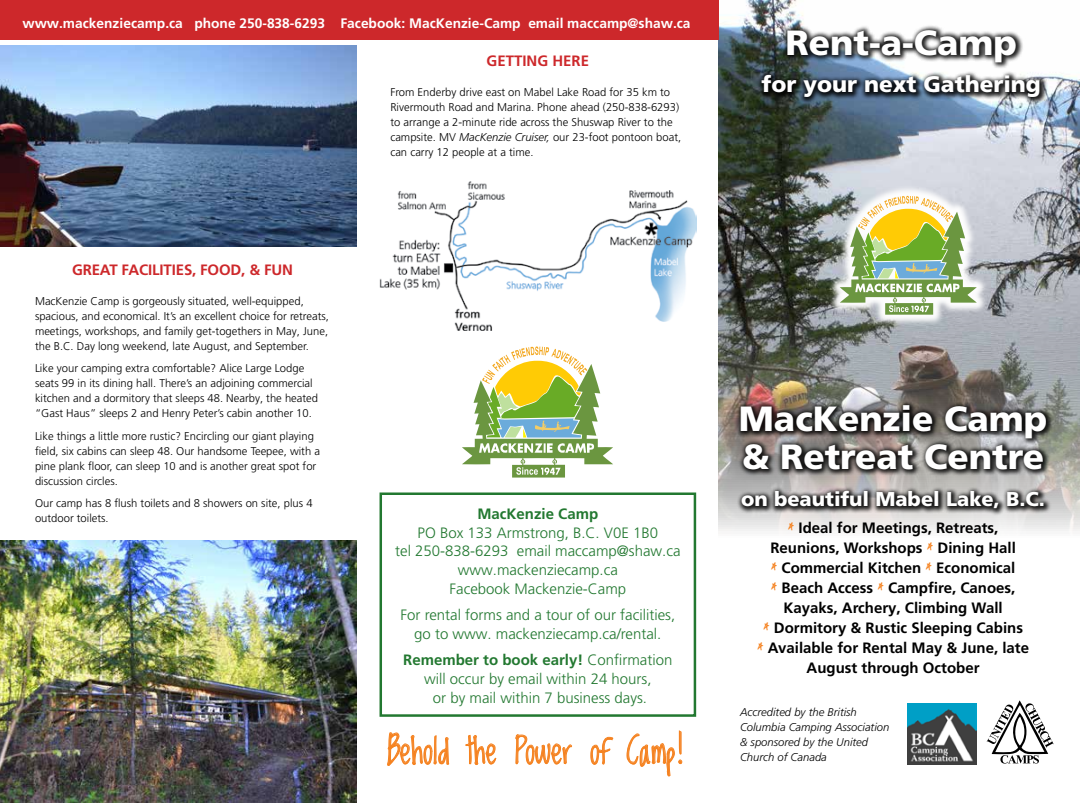
<style>
.page{position:relative;width:1080px;height:810px;background:#fff}
.page>*{position:absolute;margin:0;border:0;box-sizing:border-box;transform-origin:0 0}
.t1{font:900 35px/37.5px "Frutiger LT Pro";color:#fff}
.t2{font:35px "Lovedbythe King";color:#f58220}
.t3{font:900 22.5px "Frutiger LT Pro";color:#fff}
.t4{font:900 20px "Frutiger LT Pro";color:#fff}
.t5{font:300 15px/18.8px "Frutiger LT Pro";color:#227830;text-align:center}
.t6{font:700 15px/20px "Frutiger LT Pro";color:#000;text-align:center}
.t7{font:700 15px "Frutiger LT Pro";letter-spacing:-.01em;color:#cd282b}
.t8{font:700 15px "Frutiger LT Pro";color:#227830}
.t9{font:700 13.75px "Frutiger LT Pro";color:#fff}
.t10{font:300 11.25px/15px "Frutiger LT Pro";color:#000}
.t11{font:italic 300 11.25px/15px "Frutiger LT Pro";color:#000}
.s1{font-style:italic}
.s2{font-weight:700}
.s3{font-family:"Lovedbythe King";font-weight:400;color:#f58220}
</style>
<div class="page">
<img style="left:0;top:541px;width:356px;height:261px">
<img style="left:719px;top:0;width:361px;height:531px">
<img style="left:380px;top:182px;width:316px;height:148px">
<img style="left:908px;top:703px;width:69px;height:62px">
<svg style="left:987px;top:700px;width:67px;height:64px"></svg>
<div style="left:0;top:0;width:719px;height:39px;background:#cd282b"></div>
<div style="left:736px;top:400px;width:318px;height:116px;background:#000;opacity:.87"></div>
<div style="left:756px;top:25px;width:291px;height:80px;background:#000;opacity:.87"></div>
<svg style="left:462px;top:346px;width:151px;height:132px"></svg>
<svg style="left:387px;top:732px;width:63px;height:34px"></svg>
<svg style="left:465px;top:735px;width:32px;height:30px"></svg>
<svg style="left:515px;top:734px;width:57px;height:31px"></svg>
<svg style="left:590px;top:737px;width:23px;height:28px"></svg>
<svg style="left:626px;top:730px;width:56px;height:47px"></svg>
<div style="left:829px;top:185px;width:159px;height:141px;background:#fff;opacity:.97"></div>
<svg style="left:840px;top:196px;width:137px;height:119px"></svg>
<div style="left:380px;top:492px;width:316px;height:225px;border:2px solid #227830"></div>
<img style="left:0;top:45px;width:356px;height:202px">
<p class="t9" style="left:22px;top:15px;width:670px">www.mackenziecamp.ca phone 250-838-6293 Facebook: MacKenzie-Camp email maccamp@shaw.ca</p>
<h3 class="t7" style="left:72px;top:261px;width:222px">GREAT FACILITIES, FOOD, &amp; FUN</h3>
<p class="t10" style="left:35px;top:293px;width:295px">MacKenzie Camp is gorgeously situated, well-equipped, spacious, and economical. It’s an excellent choice for retreats, meetings, workshops, and family get-togethers in May, June, the B.C. Day long weekend, late August, and September.</p>
<p class="t10" style="left:35px;top:361px;width:285px">Like your camping extra comfortable? Alice Large Lodge seats 99 in its dining hall. There’s an adjoining commercial kitchen and a dormitory that sleeps 48. Nearby, the heated “Gast Haus” sleeps 2 and Henry Peter’s cabin another 10.</p>
<p class="t10" style="left:35px;top:428px;width:287px">Like things a little more rustic? Encircling our giant playing field, six cabins can sleep 48. Our handsome Teepee, with a pine plank floor, can sleep 10 and is another great spot for discussion circles.</p>
<p class="t10" style="left:35px;top:496px;width:279px">Our camp has 8 flush toilets and 8 showers on site, plus 4 outdoor toilets.</p>
<h3 class="t7" style="left:487px;top:52px;width:104px">GETTING HERE</h3>
<p class="t10" style="left:390px;top:85px;width:292px">From Enderby drive east on Mabel Lake Road for 35 km to Rivermouth Road and Marina. Phone ahead (250-838-6293) to arrange a 2-minute ride across the Shuswap River to the campsite. MV <span class="s1">MacKenzie Cruiser,</span> our 23-foot pontoon boat, can carry 12 people at a time.</p>
<h3 class="t8" style="left:477px;top:505px;width:122px">MacKenzie Camp</h3>
<h3 class="t5" style="left:395px;top:523px;width:287px">PO Box 133 Armstrong, B.C. V0E 1B0<br>tel 250-838-6293 email maccamp@shaw.ca www.mackenziecamp.ca<br>Facebook Mackenzie-Camp</h3>
<h3 class="t5" style="left:401px;top:606px;width:276px">For rental forms and a tour of our facilities, go to www. mackenziecamp.ca/rental.</h3>
<h3 class="t5" style="left:403px;top:651px;width:271px"><span class="s2">Remember to book early!</span> Confirmation will occur by email within 24 hours,<br>or by mail within 7 business days.</h3>
<h1 class="t2" style="left:387px;top:727px;width:299px">Behold the Power of Camp!</h1>
<h1 class="t1" style="left:786px;top:24px;width:233px">Rent-a-Camp</h1>
<h2 class="t3" style="left:762px;top:71px;width:281px">for your next Gathering</h2>
<h1 class="t1" style="left:739px;top:400px;width:310px">MacKenzie Camp &amp; Retreat Centre</h1>
<h3 class="t4" style="left:741px;top:487px;width:305px">on beautiful Mabel Lake, B.C.</h3>
<p class="t6" style="left:757px;top:518px;width:274px"><span class="s3">*</span> Ideal for Meetings, Retreats, Reunions, Workshops <span class="s3">*</span> Dining Hall<br><span class="s3">*</span> Commercial Kitchen <span class="s3">*</span> Economical<br><span class="s3">*</span> Beach Access <span class="s3">*</span> Campfire, Canoes, Kayaks, Archery, Climbing Wall<br><span class="s3">*</span> Dormitory &amp; Rustic Sleeping Cabins<br><span class="s3">*</span> Available for Rental May &amp; June, late August through October</p>
<p class="t11" style="left:740px;top:705px;width:151px">Accredited by the British<br>Columbia Camping Association &amp; sponsored by the United<br>Church of Canada</p>
</div>
